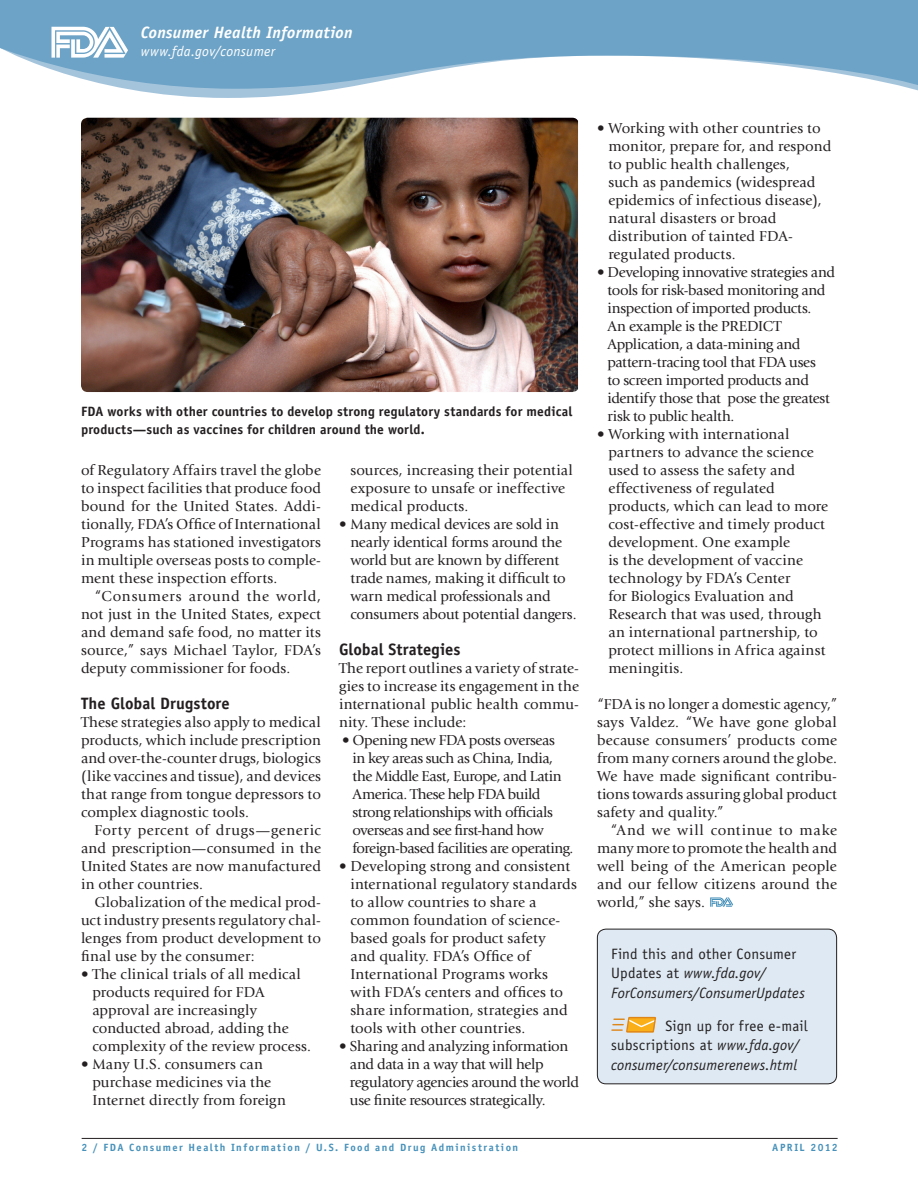
<style>
.page{position:relative;width:918px;height:1188px;background:#fff}
.page>*{position:absolute;margin:0;border:0;box-sizing:border-box;transform-origin:0 0}
.Sub-Heads{font:700 16.5px "Officina Sans Std";letter-spacing:.005em;color:#231f20}
.t1{font:italic 700 16.5px "Officina Sans Std";letter-spacing:.015em;color:#fff}
.Body_Text{font:15px/18px "Giovanni Std";color:#231f20;text-align:justify}
.Body_Text-2{font:15px/18px "Giovanni Std";letter-spacing:-.02em;color:#231f20}
.Body_Text-3{font:15px/18px "Giovanni Std";letter-spacing:-.025em;color:#231f20}
.t2{font:italic 15px/19.5px "Officina Sans Std";letter-spacing:.01em;color:#231f20}
.t3{font:italic 14.25px "Officina Sans Std";letter-spacing:.025em;color:#fff}
.Photo_Captions{font:700 13.5px/18px "Officina Sans Std";letter-spacing:.01em;color:#231f20}
.t4{font:700 10.5px "Officina Sans Std";letter-spacing:.14em;color:#4791ba}
.s1{font-style:normal}
</style>
<div class="page">
<svg style="left:128px;top:89px;width:790px;height:9px"></svg>
<svg style="left:0;top:0;width:918px;height:89px;fill:#6da3c6"></svg>
<hr style="left:82px;top:1138px;width:756px;height:1px;background:#231f20">
<svg style="left:51px;top:27px;width:76px;height:31px"></svg>
<div style="left:597px;top:929px;width:240px;height:155px;background:#dee9f3;border-radius:9px"></div>
<svg style="left:612px;top:1016px;width:44px;height:17px"></svg>
<div style="left:597px;top:929px;width:240px;height:155px;border:1px solid #231f20;border-radius:9px"></div>
<svg style="left:710px;top:897px;width:23px;height:10px"></svg>
<img style="left:81px;top:118px;width:497px;height:274px">
<p class="t1" style="left:141px;top:22px;width:213px">Consumer Health Information</p>
<p class="t3" style="left:141px;top:43px;width:136px">www.fda.gov/consumer</p>
<p class="Photo_Captions" style="left:81px;top:402px;width:493px">FDA works with other countries to develop strong regulatory standards for medical products—such as vaccines for children around the world.</p>
<p class="Body_Text" style="left:81px;top:461px;width:242px">of Regulatory Affairs travel the globe to inspect facilities that produce food bound for the United States. Addi&shy;tionally, FDA’s Office of International Programs has stationed investigators in multiple overseas posts to comple&shy;ment these inspection efforts.</p>
<p class="Body_Text" style="left:81px;top:587px;width:242px;text-indent:14px">“Consumers around the world, not just in the United States, expect and demand safe food, no matter its source,” says Michael Taylor, FDA’s deputy commissioner for foods.</p>
<p class="Sub-Heads" style="left:81px;top:693px;width:150px">The Global Drugstore</p>
<p class="Body_Text" style="left:81px;top:713px;width:242px">These strategies also apply to medical products, which include prescription and over-the-counter drugs, biologics (like vaccines and tissue), and devices that range from tongue depressors to complex diagnostic tools.</p>
<p class="Body_Text" style="left:81px;top:821px;width:241px;text-indent:14px">Forty percent of drugs—generic and prescription—consumed in the United States are now manufactured in other countries.</p>
<p class="Body_Text" style="left:81px;top:893px;width:242px;text-indent:14px">Globalization of the medical prod&shy;uct industry presents regulatory chal&shy;lenges from product development to final use by the consumer:</p>
<p class="Body_Text" style="left:92px;top:965px;width:220px;text-align:left;text-indent:-11px">• The clinical trials of all medical products required for FDA approval are increasingly conducted abroad, adding the complexity of the review process.</p>
<p class="Body_Text" style="left:92px;top:1055px;width:195px;text-align:left;text-indent:-11px">• Many U.S. consumers can purchase medicines via the<br>Internet directly from foreign</p>
<p class="Body_Text" style="left:350px;top:461px;width:224px;text-align:left">sources, increasing their potential exposure to unsafe or ineffective medical products.</p>
<p class="Body_Text" style="left:350px;top:515px;width:228px;text-align:left;text-indent:-11px">• Many medical devices are sold in nearly identical forms around the world but are known by different trade names, making it difficult to warn medical professionals and consumers about potential dangers.</p>
<p class="Sub-Heads" style="left:339px;top:639px;width:123px">Global Strategies</p>
<p class="Body_Text" style="left:339px;top:659px;width:242px">The report outlines a variety of strate&shy;gies to increase its engagement in the international public health commu&shy;nity. These include:</p>
<p class="Body_Text-3" style="left:352px;top:731px;width:222px;text-indent:-10px">• Opening new FDA posts overseas<br>in key areas such as China, India, the Middle East, Europe, and Latin America. These help FDA build strong relationships with officials overseas and see first-hand how foreign-based facilities are operating.</p>
<p class="Body_Text" style="left:350px;top:857px;width:228px;text-align:left;text-indent:-11px">• Developing strong and consistent international regulatory standards to allow countries to share a common foundation of science&shy;based goals for product safety<br>and quality. FDA’s Office of<br>International Programs works with FDA’s centers and offices to share information, strategies and tools with other countries.</p>
<p class="Body_Text-2" style="left:350px;top:1037px;width:231px;text-indent:-11px">• Sharing and analyzing information and data in a way that will help regulatory agencies around the world use finite resources strategically.</p>
<p class="Body_Text" style="left:608px;top:119px;width:224px;text-align:left;text-indent:-11px">• Working with other countries to monitor, prepare for, and respond to public health challenges,<br>such as pandemics (widespread epidemics of infectious disease), natural disasters or broad distribution of tainted FDA&shy;regulated products.</p>
<p class="Body_Text-2" style="left:607px;top:263px;width:229px;text-indent:-10px">• Developing innovative strategies and tools for risk-based monitoring and inspection of imported products.<br>An example is the PREDICT<br>Application, a data-mining and pattern-tracing tool that FDA uses<br>to screen imported products and identify those that pose the greatest risk to public health.</p>
<p class="Body_Text" style="left:608px;top:425px;width:221px;text-align:left;text-indent:-11px">• Working with international partners to advance the science used to assess the safety and effectiveness of regulated products, which can lead to more cost-effective and timely product development. One example<br>is the development of vaccine technology by FDA’s Center<br>for Biologics Evaluation and<br>Research that was used, through an international partnership, to protect millions in Africa against meningitis.</p>
<p class="Body_Text" style="left:597px;top:695px;width:242px">“FDA is no longer a domestic agency,” says Valdez. “We have gone global because consumers’ products come from many corners around the globe.<br>We have made significant contribu&shy;tions towards assuring global product safety and quality.”</p>
<p class="Body_Text" style="left:597px;top:821px;width:242px;text-indent:14px">“And we will continue to make many more to promote the health and well being of the American people and our fellow citizens around the world,” she says.</p>
<p class="t2" style="left:611px;top:944px;width:195px"><span class="s1">Find this and other Consumer<br>Updates at</span> www.fda.gov/<br>ForConsumers/ConsumerUpdates</p>
<p class="t2" style="left:611px;top:1016px;width:198px;text-indent:54px"><span class="s1">Sign up for free e-mail subscriptions at</span> www.fda.gov/ consumer/consumerenews.html</p>
<p class="t4" style="left:82px;top:1141px;width:438px">2 / FDA Consumer Health Information / U.S. Food and Drug Administration</p>
<p class="t4" style="left:772px;top:1141px;width:67px">APRIL 2012</p>
</div>
